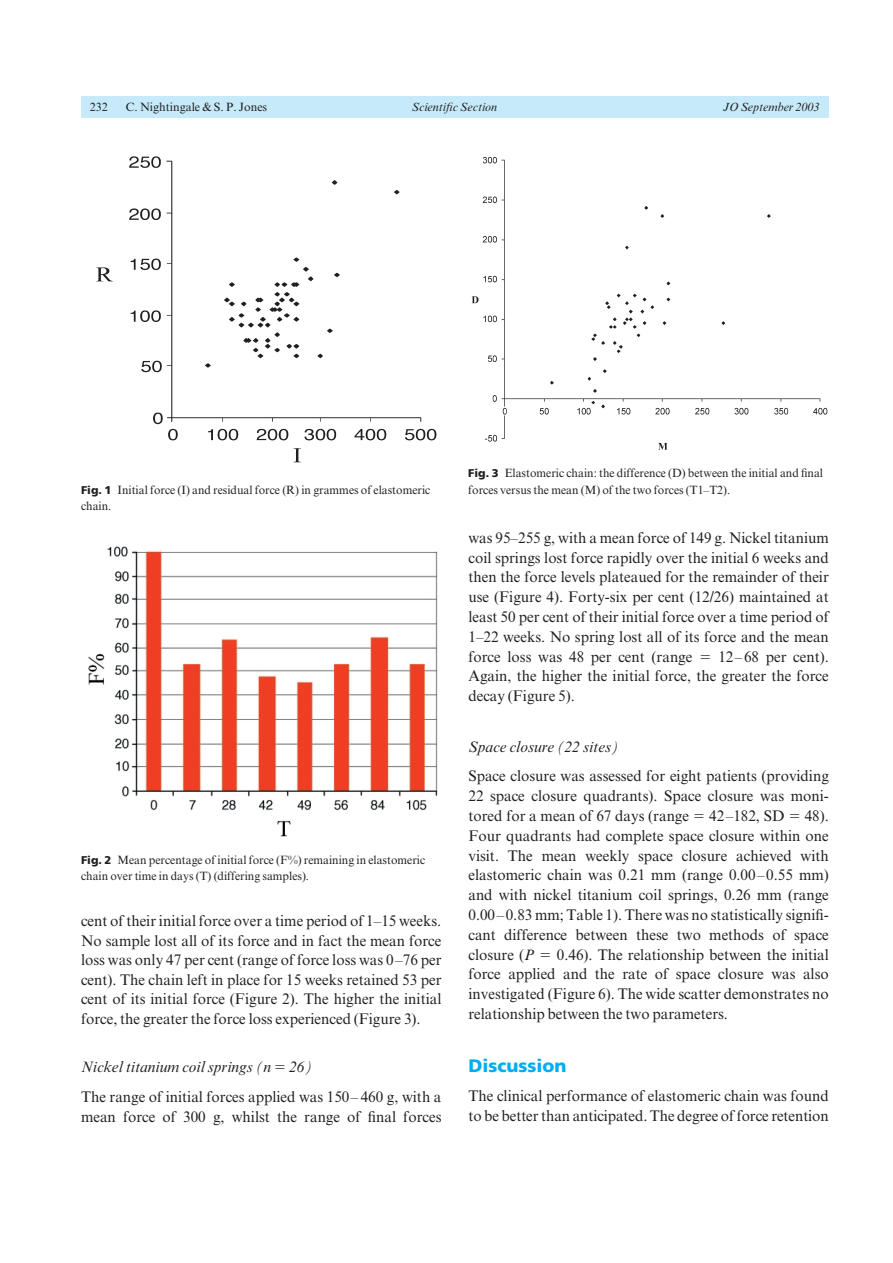
<style>
.page{position:relative;width:893px;height:1263px;background:#fff}
.page>*{position:absolute;margin:0;border:0;box-sizing:border-box;transform-origin:0 0}
.t1{font:900 18px "Frutiger";color:#00aeef}
.t2{font:15.3px/19.8px "Times NRMT";color:#231f20;text-align:justify}
.t3{font:italic 15.3px "Times NRMT";color:#231f20}
.t4{font:12px/16.5px "Times NRMT";color:#231f20}
.t5{font:italic 12px "Times NRMT";color:#231f20}
.s1{font-family:"Frutiger";font-weight:900;font-size:11.25px}
.s2{font-style:italic}
</style>
<div class="page">
<div style="left:81px;top:96px;width:747px;height:21px;background:#c6eafa"></div>
<img style="left:96px;top:156px;width:341px;height:307px">
<img style="left:88px;top:546px;width:350px;height:291px">
<img style="left:471px;top:156px;width:357px;height:294px">
<p class="t4" style="left:90px;top:100px;width:20px">232</p>
<p class="t4" style="left:126px;top:100px;width:143px">C. Nightingale &amp; S. P. Jones</p>
<p class="t5" style="left:412px;top:103px;width:87px">Scientific Section</p>
<p class="t5" style="left:723px;top:103px;width:98px">JO September 2003</p>
<p class="t4" style="left:81px;top:483px;width:351px"><span class="s1">Fig. 1</span> Initial force (I) and residual force (R) in grammes of elastomeric chain.</p>
<p class="t4" style="left:81px;top:852px;width:346px"><span class="s1">Fig. 2</span> Mean percentage of initial force (F%) remaining in elastomeric chain over time in days (T) (differing samples).</p>
<p class="t2" style="left:81px;top:913px;width:362px">cent of their initial force over a time period of 1–15 weeks.<br>No sample lost all of its force and in fact the mean force loss was only 47 per cent (range of force loss was 0–76 per cent). The chain left in place for 15 weeks retained 53 per cent of its initial force (Figure 2). The higher the initial force, the greater the force loss experienced (Figure 3).</p>
<p class="t3" style="left:81px;top:1061px;width:233px">Nickel titanium coil springs (n 26)</p>
<p class="t2" style="left:81px;top:1088px;width:362px">The range of initial forces applied was 150– 460 g, with a mean force of 300 g, whilst the range of final forces</p>
<p class="t4" style="left:468px;top:466px;width:356px"><span class="s1">Fig. 3</span> Elastomeric chain: the difference (D) between the initial and final forces versus the mean (M) of the two forces (T1–T2).</p>
<p class="t2" style="left:468px;top:529px;width:362px">was 95–255 g, with a mean force of 149 g. Nickel titanium coil springs lost force rapidly over the initial 6 weeks and then the force levels plateaued for the remainder of their use (Figure 4). Forty-six per cent (12/26) maintained at least 50 per cent of their initial force over a time period of 1–22 weeks. No spring lost all of its force and the mean force loss was 48 per cent (range</p>
<p class="t2" style="left:468px;top:648px;width:362px;text-indent:250px">12–68 per cent).<br>Again, the higher the initial force, the greater the force decay (Figure 5).</p>
<p class="t3" style="left:468px;top:741px;width:152px">Space closure (22 sites)</p>
<p class="t2" style="left:468px;top:768px;width:362px">Space closure was assessed for eight patients (providing 22 space closure quadrants). Space closure was moni&shy;tored for a mean of 67 days (range</p>
<p class="t2" style="left:468px;top:807px;width:362px;text-indent:336px">48).<br>Four quadrants had complete space closure within one visit. The mean weekly space closure achieved with elastomeric chain was 0.21 mm (range 0.00–0.55 mm) and with nickel titanium coil springs, 0.26 mm (range 0.00–0.83 mm; Table 1). There was no statistically signifi&shy;cant difference between these two methods of space closure (<span class="s2">P</span></p>
<p class="t2" style="left:709px;top:807px;width:77px">42–182, SD</p>
<p class="t2" style="left:468px;top:946px;width:362px;text-indent:88px">0.46). The relationship between the initial force applied and the rate of space closure was also investigated (Figure 6). The wide scatter demonstrates no relationship between the two parameters.</p>
<p class="t1" style="left:468px;top:1059px;width:100px">Discussion</p>
<p class="t2" style="left:468px;top:1088px;width:362px">The clinical performance of elastomeric chain was found to be better than anticipated. The degree of force retention</p>
</div>
